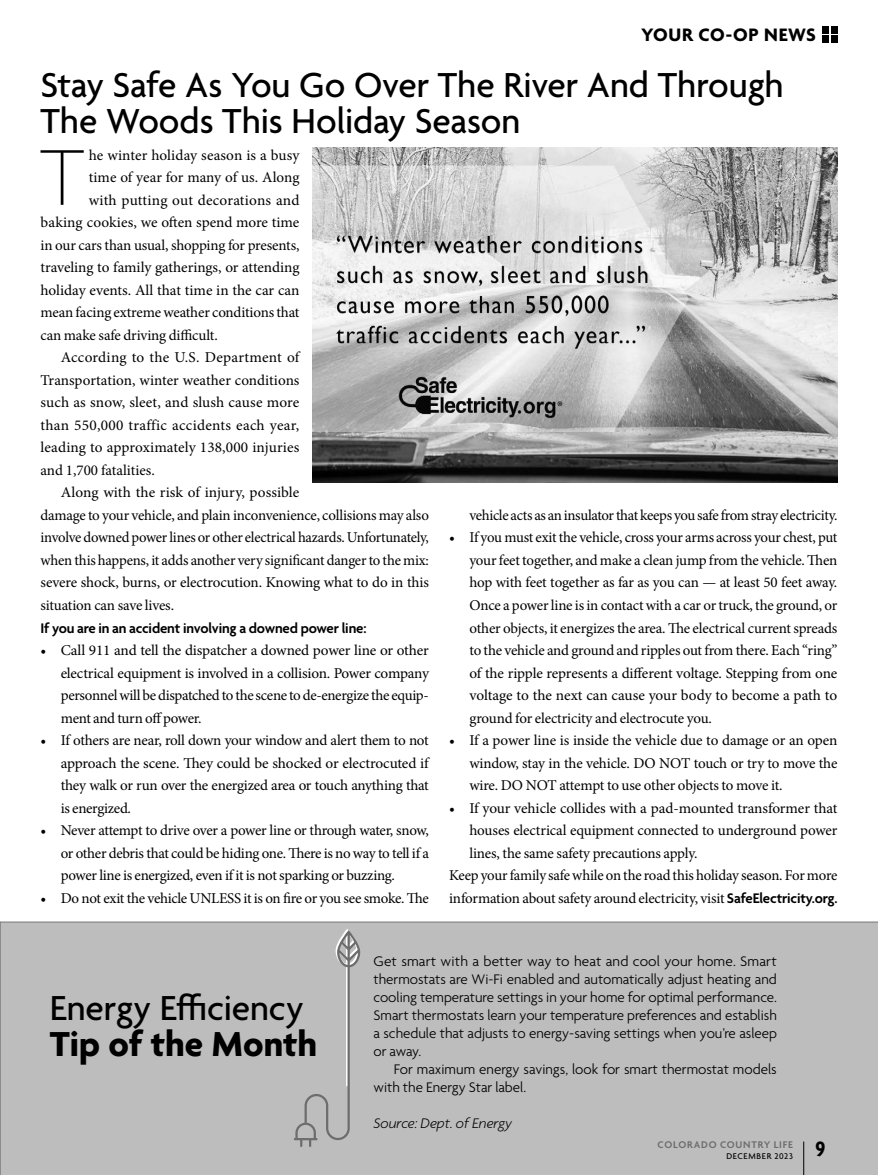
<style>
.page{position:relative;width:878px;height:1175px;background:#fff}
.page>*{position:absolute;margin:0;border:0;box-sizing:border-box;transform-origin:0 0}
.t1{font:100 85.5px "Agenda";color:#000}
.t2{font:500 37.5px/36px "Agenda";letter-spacing:-.005em;color:#000}
.t3{font:700 37.5px "Agenda";color:#000}
.t4{font:700 condensed 22.5px "Agenda";color:#000}
.t5{font:700 19.5px "Agenda";letter-spacing:.03em;color:#000}
.t6{font:15px/22.5px "Minion Pro";letter-spacing:-.01em;color:#000;text-align:justify}
.t7{font:300 15px/18px "Agenda";color:#000;text-align:justify}
.t8{font:15px "Minion Pro";letter-spacing:.015em;color:#000}
.t9{font:600 15px "Agenda";letter-spacing:-.01em;color:#000}
.t10{font:15px "Minion Pro";letter-spacing:.01em;color:#000}
.t11{font:italic 300 15px "Agenda";color:#000}
.t12{font:600 10.5px "Agenda";letter-spacing:.07em;color:#6d6d6d}
.t13{font:500 9px "Agenda";letter-spacing:.075em;color:#000}
.s1{font-family:"Agenda";font-weight:600}
</style>
<div class="page">
<img style="left:313px;top:148px;width:524px;height:334px">
<div style="left:0;top:921px;width:878px;height:253px;background:#bdbdbd"></div>
<svg style="left:292px;top:928px;width:68px;height:219px;background:#b8b8b8"></svg>
<hr style="left:803px;top:1141px;width:1px;height:33px;background:#000">
<div style="left:830px;top:36px;width:7px;height:7px;background:#000"></div>
<div style="left:830px;top:26px;width:7px;height:7px;background:#000"></div>
<div style="left:821px;top:36px;width:7px;height:7px;background:#000"></div>
<div style="left:821px;top:26px;width:7px;height:7px;background:#000"></div>
<h3 class="t5" style="left:641px;top:24px;width:176px">YOUR CO-OP NEWS</h3>
<h2 class="t2" style="left:40px;top:69px;width:744px">Stay Safe As You Go Over The River And Through<br>The Woods This Holiday Season</h2>
<h1 class="t1" style="left:40px;top:131px;width:46px">T</h1>
<p class="t6" style="left:89px;top:144px;width:212px">he winter holiday season is a busy</p>
<p class="t6" style="left:89px;top:166px;width:212px">time of year for many of us. Along</p>
<p class="t6" style="left:89px;top:189px;width:212px">with putting out decorations and</p>
<p class="t6" style="left:40px;top:211px;width:260px">baking cookies, we often spend more time</p>
<p class="t6" style="left:40px;top:234px;width:260px">in our cars than usual, shopping for presents,</p>
<p class="t6" style="left:40px;top:256px;width:260px">traveling to family gatherings, or attending</p>
<p class="t6" style="left:40px;top:279px;width:260px">holiday events. All that time in the car can</p>
<p class="t6" style="left:40px;top:301px;width:260px">mean facing extreme weather conditions that</p>
<p class="t6" style="left:40px;top:324px;width:179px">can make safe driving difficult.</p>
<p class="t8" style="left:61px;top:347px;width:240px">According to the U.S. Department of</p>
<p class="t6" style="left:40px;top:369px;width:260px">Transportation, winter weather conditions</p>
<p class="t6" style="left:40px;top:391px;width:260px">such as snow, sleet, and slush cause more</p>
<p class="t8" style="left:40px;top:415px;width:260px">than 550,000 traffic accidents each year,</p>
<p class="t10" style="left:40px;top:437px;width:260px">leading to approximately 138,000 injuries</p>
<p class="t6" style="left:40px;top:459px;width:116px">and 1,700 fatalities.</p>
<p class="t6" style="left:61px;top:481px;width:240px">Along with the risk of injury, possible</p>
<p class="t6" style="left:40px;top:504px;width:390px">damage to your vehicle, and plain inconvenience, collisions may also</p>
<p class="t6" style="left:40px;top:526px;width:390px">involve downed power lines or other electrical hazards. Unfortunately,</p>
<p class="t6" style="left:40px;top:549px;width:390px">when this happens, it adds another very significant danger to the mix:</p>
<p class="t6" style="left:40px;top:571px;width:390px">severe shock, burns, or electrocution. Knowing what to do in this</p>
<p class="t6" style="left:40px;top:594px;width:135px">situation can save lives.</p>
<p class="t9" style="left:40px;top:619px;width:327px">If you are in an accident involving a downed power line:</p>
<p class="t6" style="left:61px;top:639px;width:370px;text-indent:-20px">• Call 911 and tell the dispatcher a downed power line or other electrical equipment is involved in a collision. Power company personnel will be dispatched to the scene to de-energize the equip&shy;ment and turn off power.</p>
<p class="t6" style="left:61px;top:729px;width:369px;text-indent:-20px">• If others are near, roll down your window and alert them to not approach the scene. They could be shocked or electrocuted if they walk or run over the energized area or touch anything that is energized.</p>
<p class="t6" style="left:61px;top:819px;width:369px;text-indent:-20px">• Never attempt to drive over a power line or through water, snow, or other debris that could be hiding one. There is no way to tell if a power line is energized, even if it is not sparking or buzzing.</p>
<p class="t6" style="left:40px;top:886px;width:390px">• Do not exit the vehicle UNLESS it is on fire or you see smoke. The</p>
<p class="t6" style="left:469px;top:504px;width:369px">vehicle acts as an insulator that keeps you safe from stray electricity.</p>
<p class="t6" style="left:469px;top:526px;width:369px;text-indent:-20px">• If you must exit the vehicle, cross your arms across your chest, put your feet together, and make a clean jump from the vehicle. Then hop with feet together as far as you can — at least 50 feet away.<br>Once a power line is in contact with a car or truck, the ground, or other objects, it energizes the area. The electrical current spreads to the vehicle and ground and ripples out from there. Each “ring” of the ripple represents a different voltage. Stepping from one voltage to the next can cause your body to become a path to ground for electricity and electrocute you.</p>
<p class="t6" style="left:469px;top:729px;width:369px;text-indent:-20px">• If a power line is inside the vehicle due to damage or an open window, stay in the vehicle. DO NOT touch or try to move the wire. DO NOT attempt to use other objects to move it.</p>
<p class="t6" style="left:449px;top:796px;width:390px">• If your vehicle collides with a pad-mounted transformer that</p>
<p class="t6" style="left:469px;top:819px;width:369px">houses electrical equipment connected to underground power</p>
<p class="t6" style="left:469px;top:841px;width:229px">lines, the same safety precautions apply.</p>
<p class="t6" style="left:449px;top:864px;width:390px">Keep your family safe while on the road this holiday season. For more</p>
<p class="t6" style="left:449px;top:886px;width:390px">information about safety around electricity, visit <span class="s1">SafeElectricity.org.</span></p>
<h2 class="t2" style="left:50px;top:992px;width:255px">Energy Efficiency</h2>
<h2 class="t3" style="left:50px;top:1024px;width:269px">Tip of the Month</h2>
<p class="t7" style="left:373px;top:952px;width:405px">Get smart with a better way to heat and cool your home. Smart thermostats are Wi-Fi enabled and automatically adjust heating and cooling temperature settings in your home for optimal performance.<br>Smart thermostats learn your temperature preferences and establish a schedule that adjusts to energy-saving settings when you’re asleep or away.</p>
<p class="t7" style="left:373px;top:1060px;width:405px;text-indent:20px">For maximum energy savings, look for smart thermostat models with the Energy Star label.</p>
<p class="t11" style="left:373px;top:1113px;width:140px">Source: Dept. of Energy</p>
<p class="t12" style="left:657px;top:1139px;width:137px">COLORADO COUNTRY LIFE</p>
<p class="t13" style="left:726px;top:1151px;width:68px">DECEMBER 2023</p>
<h3 class="t4" style="left:815px;top:1136px;width:11px">9</h3>
</div>
